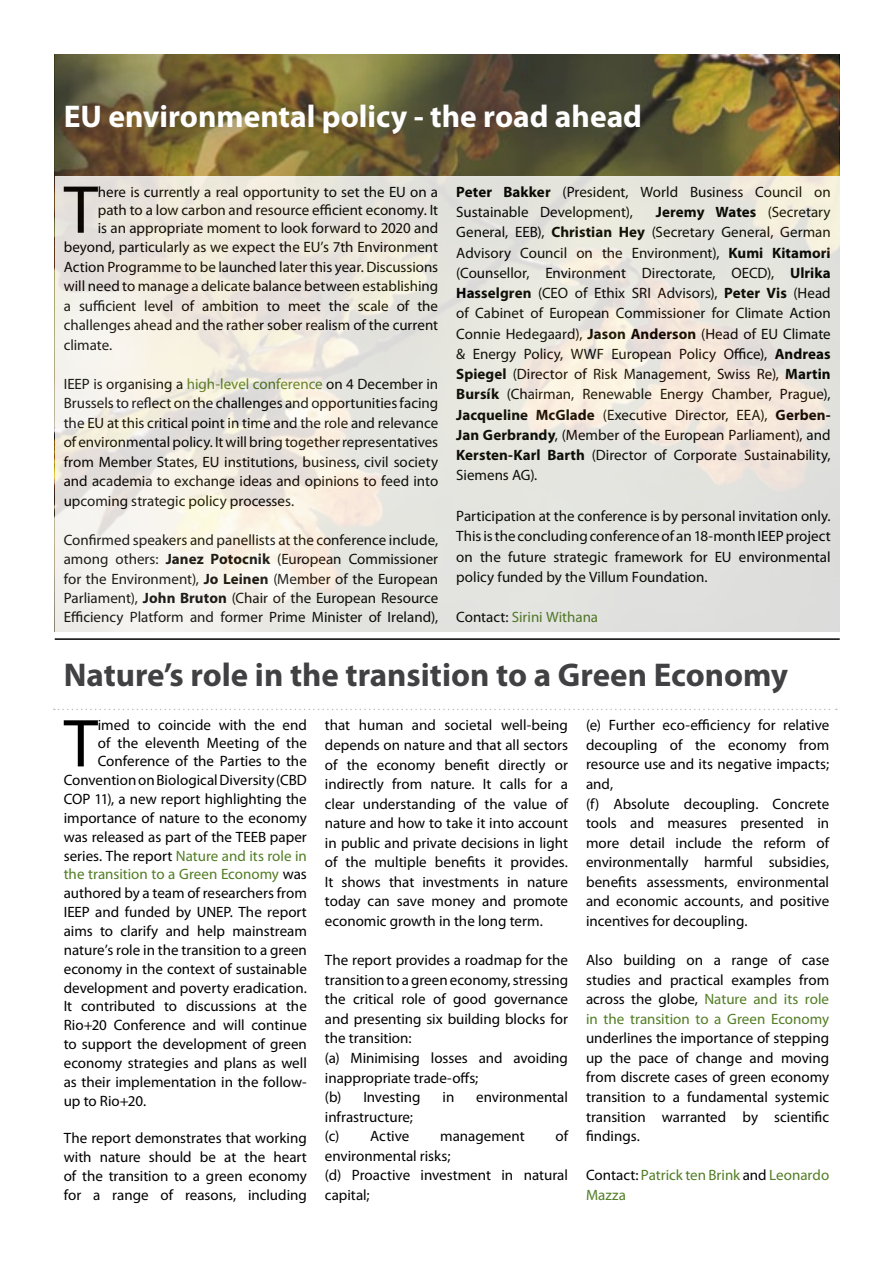
<style>
.page{position:relative;width:893px;height:1263px;background:#fff}
.page>*{position:absolute;margin:0;border:0;box-sizing:border-box;transform-origin:0 0}
.t1{font:68.4px "Myriad Pro";color:#000}
.t2{font:700 33px "Myriad Pro";color:#414042}
.t3{font:700 31.5px "Myriad Pro";color:#fff}
.t4{font:15px/19.5px "Myriad Pro";color:#000;text-align:justify}
.t5{font:15px/19.5px "Myriad Pro";color:#527d24}
.s1{color:#527d24}
.s2{font-weight:700}
.s3{color:#000}
</style>
<div class="page">
<svg style="left:55px;top:176px;width:785px;height:455px;background:#e9e6df"></svg>
<img style="left:55px;top:54px;width:783px;height:122px">
<hr style="left:55px;top:638px;width:785px;height:2px;background:#000">
<svg style="left:54px;top:709px;width:783px;height:1px"></svg>
<h3 class="t3" style="left:64px;top:96px;width:580px">EU environmental policy - the road ahead</h3>
<h1 class="t1" style="left:64px;top:168px;width:36px">T</h1>
<p class="t4" style="left:98px;top:182px;width:342px;line-height:18px">here is currently a real opportunity to set the EU on a path to a low carbon and resource efficient economy. It is an appropriate moment to look forward to 2020 and</p>
<p class="t4" style="left:64px;top:237px;width:376px">beyond, particularly as we expect the EU’s 7th Environment Action Programme to be launched later this year. Discussions will need to manage a delicate balance between establishing a sufficient level of ambition to meet the scale of the challenges ahead and the rather sober realism of the current climate.</p>
<p class="t4" style="left:64px;top:374px;width:376px">IEEP is organising a <span class="s1">high-level conference</span> on 4 December in Brussels to reflect on the challenges and opportunities facing the EU at this critical point in time and the role and relevance of environmental policy. It will bring together representatives from Member States, EU institutions, business, civil society and academia to exchange ideas and opinions to feed into upcoming strategic policy processes.</p>
<p class="t4" style="left:64px;top:529px;width:376px">Confirmed speakers and panellists at the conference include, among others: <span class="s2">Janez Potocnik</span> (European Commissioner for the Environment), <span class="s2">Jo Leinen</span> (Member of the European Parliament), <span class="s2">John Bruton</span> (Chair of the European Resource Efficiency Platform and former Prime Minister of Ireland),</p>
<p class="t4" style="left:456px;top:181px;width:376px;line-height:20.2px"><span class="s2">Peter Bakker</span> (President, World Business Council on<br>Sustainable Development),</p>
<p class="t4" style="left:456px;top:202px;width:376px;line-height:20.2px;text-indent:200px"><span class="s2">Jeremy Wates</span> (Secretary General, EEB), <span class="s2">Christian Hey</span> (Secretary General, German Advisory Council on the Environment), <span class="s2">Kumi Kitamori </span>(Counsellor, Environment Directorate, OECD), <span class="s2">Ulrika Hasselgren</span> (CEO of Ethix SRI Advisors), <span class="s2">Peter Vis</span> (Head of Cabinet of European Commissioner for Climate Action Connie Hedegaard), <span class="s2">Jason Anderson</span> (Head of EU Climate &amp; Energy Policy, WWF European Policy Office), <span class="s2">Andreas Spiegel</span> (Director of Risk Management, Swiss Re), <span class="s2">Martin Bursík</span> (Chairman, Renewable Energy Chamber, Prague), <span class="s2">Jacqueline McGlade</span> (Executive Director, EEA), <span class="s2">Gerben-Jan Gerbrandy</span>, (Member of the European Parliament), and <span class="s2">Kersten-Karl Barth</span> (Director of Corporate Sustainability, Siemens AG).</p>
<p class="t4" style="left:456px;top:506px;width:376px;line-height:20.2px">Participation at the conference is by personal invitation only.<br>This is the concluding conference of an 18-month IEEP project on the future strategic framework for EU environmental policy funded by the Villum Foundation.</p>
<p class="t5" style="left:456px;top:607px;width:143px"><span class="s3">Contact:</span> Sirini Withana</p>
<h2 class="t2" style="left:64px;top:653px;width:726px">Nature’s role in the transition to a Green Economy</h2>
<h1 class="t1" style="left:64px;top:701px;width:36px">T</h1>
<p class="t4" style="left:98px;top:715px;width:211px">imed to coincide with the end</p>
<p class="t4" style="left:586px;top:715px;width:245px;text-align:left">(e) Further eco-efficiency for relative decoupling of the economy from resource use and its negative impacts; and,<br>(f) Absolute decoupling. Concrete tools and measures presented in more detail include the reform of environmentally harmful subsidies, benefits assessments, environmental and economic accounts, and positive incentives for decoupling.</p>
<p class="t4" style="left:586px;top:950px;width:245px">Also building on a range of case studies and practical examples from across the globe, <span class="s1">Nature and its role in the transition to a Green Economy</span></p>
<p class="t4" style="left:586px;top:1028px;width:245px">underlines the importance of stepping up the pace of change and moving from discrete cases of green economy transition to a fundamental systemic transition warranted by scientific findings.</p>
<p class="t5" style="left:586px;top:1165px;width:245px"><span class="s3">Contact:</span> Patrick ten Brink <span class="s3">and</span> Leonardo<br>Mazza</p>
<p class="t4" style="left:325px;top:715px;width:245px">that human and societal well-being depends on nature and that all sectors of the economy benefit directly or indirectly from nature. It calls for a clear understanding of the value of nature and how to take it into account in public and private decisions in light of the multiple benefits it provides.<br>It shows that investments in nature today can save money and promote economic growth in the long term.</p>
<p class="t4" style="left:325px;top:950px;width:245px;text-align:left">The report provides a roadmap for the transition to a green economy, stressing the critical role of good governance and presenting six building blocks for the transition:<br>(a) Minimising losses and avoiding inappropriate trade-offs;<br>(b) Investing</p>
<p class="t4" style="left:98px;top:733px;width:211px">of the eleventh Meeting of the</p>
<p class="t4" style="left:98px;top:751px;width:211px">Conference of the Parties to the</p>
<p class="t4" style="left:64px;top:770px;width:245px">Convention on Biological Diversity (CBD</p>
<p class="t4" style="left:64px;top:789px;width:245px">COP 11), a new report highlighting the</p>
<p class="t4" style="left:64px;top:808px;width:245px">importance of nature to the economy</p>
<p class="t4" style="left:64px;top:827px;width:245px">was released as part of the TEEB paper</p>
<p class="t5" style="left:64px;top:846px;width:245px"><span class="s3">series. The report</span> Nature and its role in</p>
<p class="t5" style="left:64px;top:864px;width:245px">the transition to a Green Economy <span class="s3">was</span></p>
<p class="t4" style="left:64px;top:883px;width:245px">authored by a team of researchers from</p>
<p class="t4" style="left:64px;top:902px;width:245px">IEEP and funded by UNEP. The report</p>
<p class="t4" style="left:64px;top:921px;width:245px">aims to clarify and help mainstream</p>
<p class="t4" style="left:64px;top:940px;width:245px">nature’s role in the transition to a green</p>
<p class="t4" style="left:64px;top:959px;width:245px">economy in the context of sustainable</p>
<p class="t4" style="left:64px;top:977px;width:245px">development and poverty eradication.</p>
<p class="t4" style="left:64px;top:996px;width:245px">It contributed to discussions at the</p>
<p class="t4" style="left:64px;top:1015px;width:245px">Rio+20 Conference and will continue</p>
<p class="t4" style="left:64px;top:1034px;width:245px">to support the development of green</p>
<p class="t4" style="left:64px;top:1053px;width:245px">economy strategies and plans as well</p>
<p class="t4" style="left:64px;top:1072px;width:245px">as their implementation in the follow-</p>
<p class="t4" style="left:64px;top:1090px;width:84px">up to Rio+20.</p>
<p class="t4" style="left:64px;top:1128px;width:245px;line-height:18.9px">The report demonstrates that working with nature should be at the heart of the transition to a green economy for a range of reasons, including</p>
<p class="t4" style="left:443px;top:1087px;width:13px">in</p>
<p class="t4" style="left:476px;top:1087px;width:93px">environmental</p>
<p class="t4" style="left:325px;top:1106px;width:90px">infrastructure; (c) Active</p>
<p class="t4" style="left:440px;top:1126px;width:86px">management</p>
<p class="t4" style="left:555px;top:1126px;width:14px">of</p>
<p class="t4" style="left:325px;top:1146px;width:245px;text-align:left">environmental risks;<br>(d) Proactive investment in natural capital;</p>
</div>
